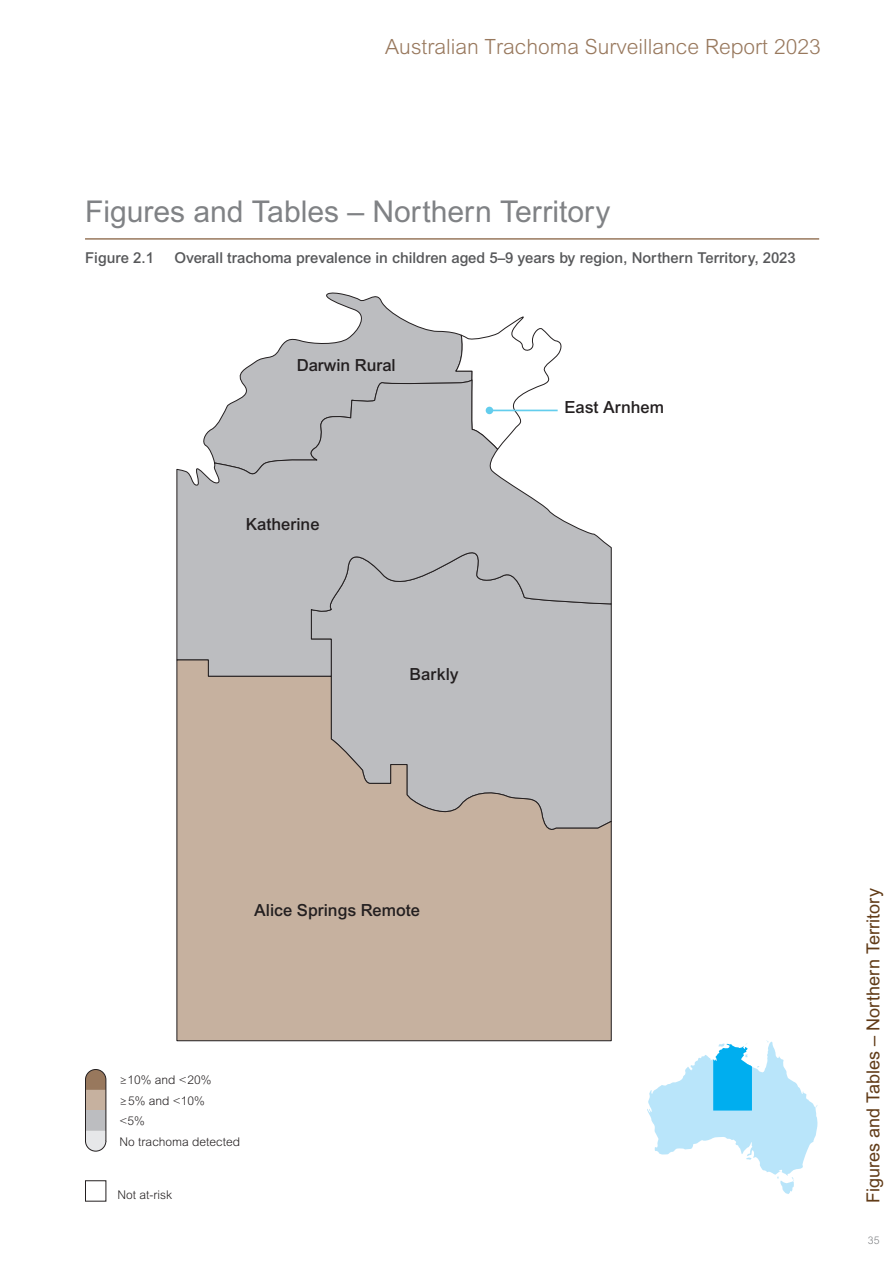
<style>
.page{position:relative;width:893px;height:1263px;background:#fff}
.page>*{position:absolute;margin:0;border:0;box-sizing:border-box;transform-origin:0 0}
.heading_1_-_appear_in_sideTab{font:30px "Arial MT Pro";color:#808285}
.t1{font:300 21px "Arial MT Pro";color:#98785d}
.t2{font:18px "Arial MT Pro";color:#613b17}
.t3{font:500 16.65px "Arial MT Pro";color:#231f20}
.t4{font:500 15px "Arial MT Pro";color:#57585a}
.t5{font:300 12px/20.7px "Arial MT Pro";color:#231f20}
.t6{font:300 10.5px "Arial MT Pro";color:#7e8083}
</style>
<div class="page">
<hr style="left:85px;top:238px;width:734px;height:2px;background:#98785d">
<svg style="left:240px;top:293px;width:215px;height:80px"></svg>
<svg style="left:455px;top:316px;width:107px;height:57px"></svg>
<svg style="left:176px;top:373px;width:436px;height:286px"></svg>
<svg style="left:176px;top:659px;width:436px;height:382px;background:#c1b2a5"></svg>
<hr style="left:489px;top:410px;width:69px;height:1px;background:#63cded">
<div style="left:486px;top:407px;width:7px;height:7px;background:#63cded;border-radius:50%"></div>
<div style="left:85px;top:1180px;width:21px;height:21px;border:1px solid #231f20"></div>
<svg style="left:85px;top:1069px;width:21px;height:82px;background:#b4a9a1"></svg>
<svg style="left:647px;top:1040px;width:171px;height:154px"></svg>
<h2 class="t1" style="left:385px;top:34px;width:437px">Australian Trachoma Surveillance Report 2023</h2>
<p class="heading_1_-_appear_in_sideTab" style="left:85px;top:194px;width:527px">Figures and Tables – Northern Territory</p>
<p class="t4" style="left:85px;top:248px;width:70px">Figure 2.1</p>
<p class="t4" style="left:174px;top:248px;width:623px">Overall trachoma prevalence in children aged 5–9 years by region, Northern Territory, 2023</p>
<p class="t3" style="left:297px;top:356px;width:101px">Darwin Rural</p>
<p class="t3" style="left:246px;top:514px;width:75px">Katherine</p>
<p class="t3" style="left:410px;top:664px;width:51px">Barkly</p>
<p class="t3" style="left:564px;top:397px;width:101px">East Arnhem</p>
<p class="t3" style="left:254px;top:900px;width:167px">Alice Springs Remote</p>
<p class="t5" style="left:120px;top:1070px;width:93px">≥10% and &lt;20%</p>
<p class="t5" style="left:120px;top:1090px;width:87px">≥5% and &lt;10%</p>
<p class="t5" style="left:120px;top:1111px;width:122px">&lt;5%<br>No trachoma detected</p>
<p class="t5" style="left:118px;top:1185px;width:56px">Not at-risk</p>
<p class="t2" style="left:863px;top:1203px;width:317px;rotate:-90deg">Figures and Tables – Northern Territory</p>
<p class="t6" style="left:868px;top:1234px;width:13px">35</p>
</div>
